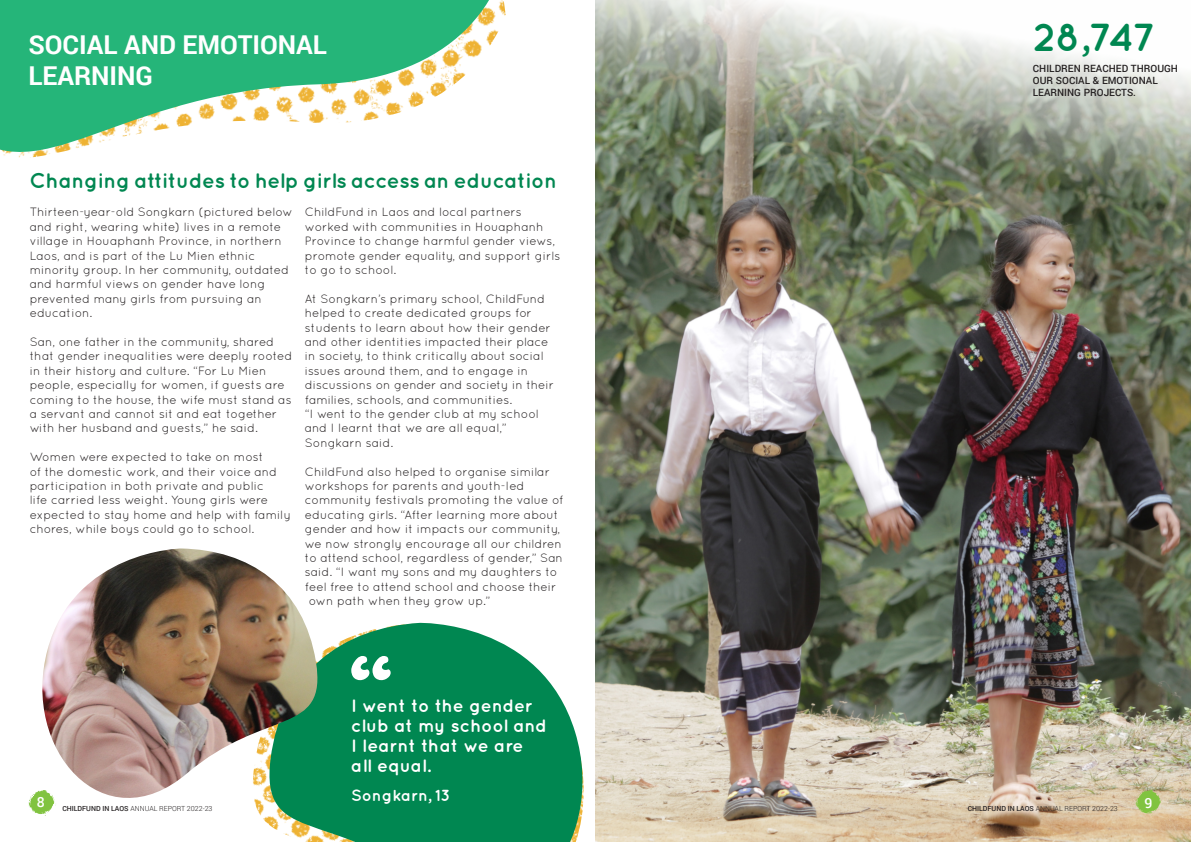
<style>
.page{position:relative;width:1191px;height:842px;background:#fff}
.page>*{position:absolute;margin:0;border:0;box-sizing:border-box;transform-origin:0 0}
.t1{font:700 39px "Quicksand";color:#008751}
.t2{font:700 26px "Roboto";color:#fff}
.Body{font:700 21px "Quicksand";letter-spacing:-.01em;color:#008751}
.t3{font:700 18px/20px "Quicksand";color:#fff}
.Body-2{font:700 16px "Quicksand";color:#fff}
.t4{font:300 14px "Roboto";color:#fff}
.t5{font:500 14px "Roboto";color:#fff}
.t6{font:12px/14.4px "Quicksand";color:#231f20}
.body_copy_2017{font:500 10px/12px "Roboto";color:#231f20}
.t7{font:300 7px "Roboto";color:#231f20}
.s1{font-weight:500}
</style>
<div class="page">
<svg style="left:328px;top:622px;width:256px;height:220px;background:#219666"></svg>
<img style="left:595px;top:0;width:596px;height:842px">
<svg style="left:0;top:0;width:506px;height:158px;fill:#25b579"></svg>
<svg style="left:351px;top:656px;width:40px;height:24px"></svg>
<img style="left:28px;top:548px;width:300px;height:294px">
<svg style="left:1134px;top:790px;width:28px;height:25px"></svg>
<p class="t2" style="left:28px;top:26px;width:300px">SOCIAL AND EMOTIONAL</p>
<p class="t2" style="left:28px;top:57px;width:126px">LEARNING</p>
<p class="Body" style="left:29px;top:168px;width:529px">Changing attitudes to help girls access an education</p>
<p class="t6" style="left:30px;top:205px;width:265px">Thirteen-year-old Songkarn (pictured below and right, wearing white) lives in a remote village in Houaphanh Province, in northern Laos, and is part of the Lu Mien ethnic minority group. In her community, outdated and harmful views on gender have long prevented many girls from pursuing an education.</p>
<p class="t6" style="left:30px;top:335px;width:264px">San, one father in the community, shared that gender inequalities were deeply rooted in their history and culture. “For Lu Mien people, especially for women, if guests are coming to the house, the wife must stand as a servant and cannot sit and eat together with her husband and guests,” he said.</p>
<p class="t6" style="left:30px;top:450px;width:263px">Women were expected to take on most<br>of the domestic work, and their voice and participation in both private and public<br>life carried less weight. Young girls were expected to stay home and help with family chores, while boys could go to school.</p>
<p class="t6" style="left:305px;top:205px;width:257px">ChildFund in Laos and local partners worked with communities in Houaphanh Province to change harmful gender views, promote gender equality, and support girls to go to school.</p>
<p class="t6" style="left:305px;top:291px;width:251px">At Songkarn’s primary school, ChildFund helped to create dedicated groups for students to learn about how their gender and other identities impacted their place in society, to think critically about social issues around them, and to engage in discussions on gender and society in their families, schools, and communities.<br>“I went to the gender club at my school and I learnt that we are all equal,” Songkarn said.</p>
<p class="t6" style="left:305px;top:464px;width:247px">ChildFund also helped to organise similar</p>
<p class="t6" style="left:305px;top:479px;width:221px">workshops for parents and youth-led</p>
<p class="t6" style="left:305px;top:493px;width:260px">community festivals promoting the value of</p>
<p class="t6" style="left:305px;top:507px;width:255px">educating girls. “After learning more about</p>
<p class="t6" style="left:305px;top:522px;width:257px">gender and how it impacts our community,</p>
<p class="t6" style="left:305px;top:536px;width:258px">we now strongly encourage all our children</p>
<p class="t6" style="left:305px;top:551px;width:260px">to attend school, regardless of gender,” San</p>
<p class="t6" style="left:305px;top:565px;width:254px">said. “I want my sons and my daughters to</p>
<p class="t6" style="left:305px;top:579px;width:253px">feel free to attend school and choose their</p>
<p class="t6" style="left:309px;top:594px;width:183px">own path when they grow up.”</p>
<p class="t4" style="left:37px;top:796px;width:9px">8<sup>8</sup></p>
<p class="t7" style="left:62px;top:804px;width:152px"><span class="s1">CHILDFUND IN LAOS</span> ANNUAL REPORT 2022-23</p>
<p class="t3" style="left:351px;top:695px;width:197px">I went to the gender club at my school and<br>I learnt that we are all equal.</p>
<p class="Body-2" style="left:351px;top:785px;width:100px">Songkarn, 13</p>
<p class="t1" style="left:1033px;top:14px;width:124px">28,747</p>
<p class="body_copy_2017" style="left:1033px;top:62px;width:147px">CHILDREN REACHED THROUGH<br>OUR SOCIAL &amp; EMOTIONAL<br>LEARNING PROJECTS.</p>
<p class="t7" style="left:967px;top:804px;width:152px"><span class="s1">CHILDFUND IN LAOS</span> ANNUAL REPORT 2022-23</p>
<p class="t5" style="left:1144px;top:793px;width:9px">9</p>
</div>
